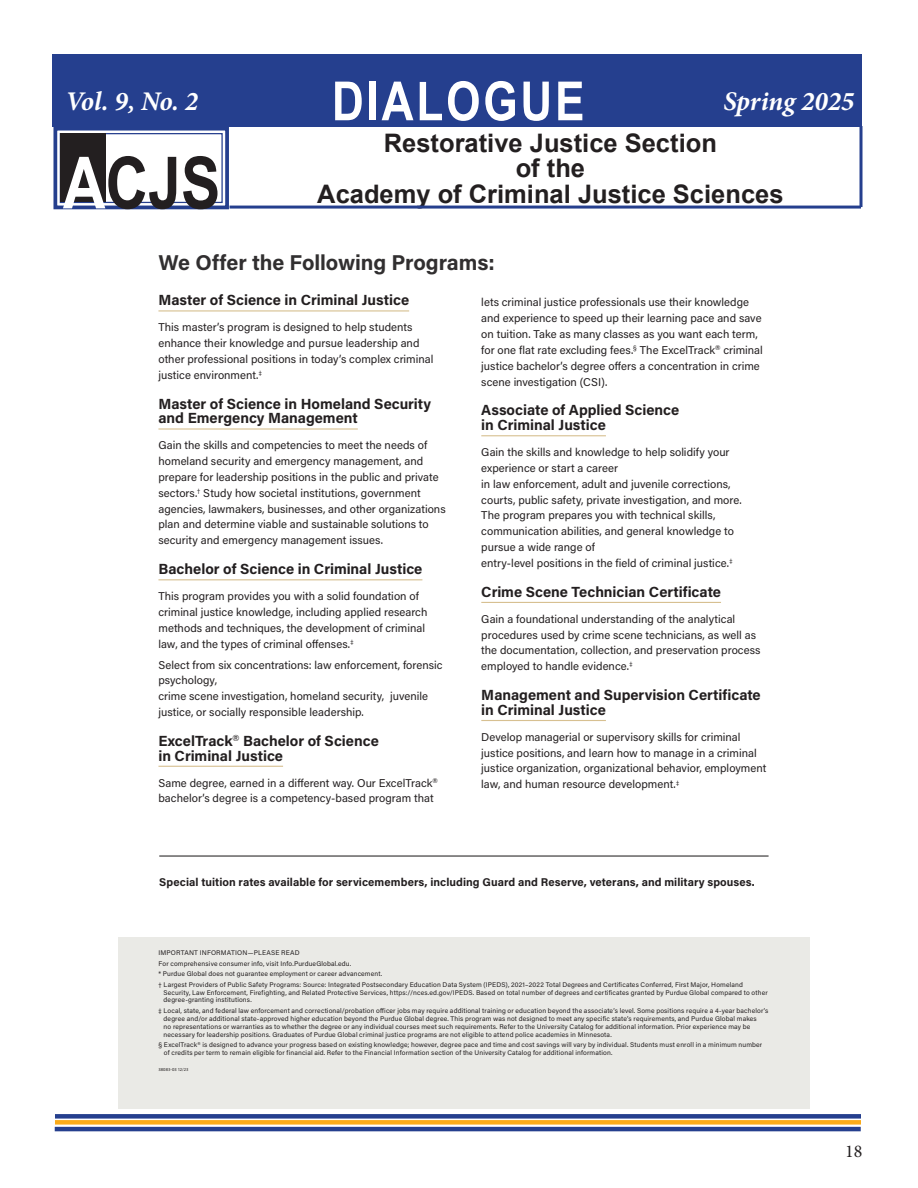
<style>
.page{position:relative;width:918px;height:1188px;background:#fff}
.page>*{position:absolute;margin:0;border:0;box-sizing:border-box;transform-origin:0 0}
.t1{font:700 72px "Arial Narrow";color:#231f20}
.t2{font:700 54px "Arial Narrow";letter-spacing:.05em;color:#fff}
.t3{font:italic 700 27px "Minion Pro";letter-spacing:-.005em;color:#fff}
.t4{font:700 25.5px/25.5px "Arial";color:#231f20;text-align:center}
.t5{font:700 21.45px "Acumin Pro";letter-spacing:-.005em;color:#312f30}
.t6{font:18px "Minion Pro";color:#231f20}
.t7{font:700 14.7px/14.7px "Acumin Pro";color:#231f20}
.t8{font:11.25px/15.8px "Acumin Pro";color:#231f20}
.t9{font:700 11.25px "Acumin Pro";letter-spacing:.005em;color:#231f20}
.t10{font:6.75px/7.9px "Acumin Pro";letter-spacing:.02em;color:#231f20}
.t11{font:4.5px "Myriad Pro";letter-spacing:.01em;color:#231f20}
.s1{color:#fff}
</style>
<div class="page">
<div style="left:52px;top:54px;width:810px;height:73px;background:#253f8e"></div>
<svg style="left:53px;top:127px;width:178px;height:83px"></svg>
<div style="left:60px;top:133px;width:163px;height:70px;border:1px solid #253f8e"></div>
<div style="left:60px;top:133px;width:46px;height:69px;background:#231f20"></div>
<hr style="left:230px;top:206px;width:631px;height:3px;background:#253f8e">
<hr style="left:860px;top:126px;width:2px;height:81px;background:#253f8e">
<hr style="left:55px;top:1127px;width:806px;height:4px;background:#253f8e">
<div style="left:55px;top:1120px;width:806px;height:5px;background:#faab1a"></div>
<div style="left:55px;top:1114px;width:806px;height:5px;background:#253f8e"></div>
<div style="left:118px;top:937px;width:691px;height:172px;background:#eaeae6"></div>
<hr style="left:158px;top:310px;width:251px;height:2px;background:#d7c091">
<hr style="left:158px;top:428px;width:200px;height:2px;background:#d7c091">
<hr style="left:158px;top:579px;width:264px;height:1px;background:#d7c091">
<hr style="left:158px;top:766px;width:125px;height:1px;background:#d7c091">
<hr style="left:481px;top:435px;width:125px;height:1px;background:#d7c091">
<hr style="left:481px;top:602px;width:240px;height:1px;background:#d7c091">
<hr style="left:481px;top:720px;width:125px;height:1px;background:#d7c091">
<hr style="left:159px;top:855px;width:610px;height:2px;background:#312f30">
<h3 class="t3" style="left:65px;top:82px;width:134px">Vol. 9, No. 2</h3>
<h2 class="t2" style="left:332px;top:70px;width:254px">DIALOGUE</h2>
<h3 class="t4" style="left:384px;top:131px;width:335px">Restorative Justice Section of the</h3>
<h3 class="t3" style="left:723px;top:82px;width:133px">Spring 2025</h3>
<h1 class="t1" style="left:63px;top:141px;width:159px"><span class="s1">A</span>CJS</h1>
<h3 class="t4" style="left:317px;top:182px;width:468px">Academy of Criminal Justice Sciences</h3>
<h3 class="t5" style="left:158px;top:248px;width:338px">We Offer the Following Programs:</h3>
<h3 class="t7" style="left:158px;top:292px;width:252px">Master of Science in Criminal Justice</h3>
<p class="t8" style="left:158px;top:319px;width:276px">This master’s program is designed to help students enhance their knowledge and pursue leadership and other professional positions in today’s complex criminal justice environment.<sup>‡</sup></p>
<h3 class="t7" style="left:158px;top:396px;width:274px">Master of Science in Homeland Security and Emergency Management</h3>
<p class="t8" style="left:158px;top:437px;width:289px">Gain the skills and competencies to meet the needs of homeland security and emergency management, and prepare for leadership positions in the public and private sectors.<sup>†</sup> Study how societal institutions, government agencies, lawmakers, businesses, and other organizations plan and determine viable and sustainable solutions to security and emergency management issues.</p>
<h3 class="t7" style="left:158px;top:561px;width:265px">Bachelor of Science in Criminal Justice</h3>
<p class="t8" style="left:158px;top:588px;width:271px">This program provides you with a solid foundation of criminal justice knowledge, including applied research methods and techniques, the development of criminal law, and the types of criminal offenses.<sup>‡</sup></p>
<p class="t8" style="left:158px;top:656px;width:286px">Select from six concentrations: law enforcement, forensic psychology,<br>crime scene investigation, homeland security, juvenile justice, or socially responsible leadership.</p>
<h3 class="t7" style="left:158px;top:733px;width:222px">ExcelTrack<sup>®</sup> Bachelor of Science in Criminal Justice</h3>
<p class="t8" style="left:158px;top:774px;width:281px">Same degree, earned in a different way. Our ExcelTrack<sup>® </sup>bachelor’s degree is a competency-based program that</p>
<p class="t8" style="left:481px;top:294px;width:283px">lets criminal justice professionals use their knowledge and experience to speed up their learning pace and save on tuition. Take as many classes as you want each term, for one flat rate excluding fees.<sup>§</sup> The ExcelTrack<sup>®</sup> criminal justice bachelor’s degree offers a concentration in crime scene investigation (CSI).</p>
<h3 class="t7" style="left:481px;top:402px;width:200px">Associate of Applied Science in Criminal Justice</h3>
<p class="t8" style="left:481px;top:444px;width:262px">Gain the skills and knowledge to help solidify your experience or start a career<br>in law enforcement, adult and juvenile corrections, courts, public safety, private investigation, and more.<br>The program prepares you with technical skills, communication abilities, and general knowledge to pursue a wide range of<br>entry-level positions in the field of criminal justice.<sup>‡</sup></p>
<h3 class="t7" style="left:481px;top:584px;width:241px">Crime Scene Technician Certificate</h3>
<p class="t8" style="left:481px;top:611px;width:281px">Gain a foundational understanding of the analytical procedures used by crime scene technicians, as well as the documentation, collection, and preservation process employed to handle evidence.<sup>‡</sup></p>
<h3 class="t7" style="left:481px;top:687px;width:281px">Management and Supervision Certificate in Criminal Justice</h3>
<p class="t8" style="left:481px;top:729px;width:287px">Develop managerial or supervisory skills for criminal justice positions, and learn how to manage in a criminal justice organization, organizational behavior, employment law, and human resource development.<sup>‡</sup></p>
<p class="t9" style="left:159px;top:874px;width:597px">Special tuition rates available for servicemembers, including Guard and Reserve, veterans, and military spouses.</p>
<p class="t10" style="left:158px;top:947px;width:586px;line-height:10.5px">IMPORTANT INFORMATION—PLEASE READ<br>For comprehensive consumer info, visit Info.PurdueGlobal.edu.<br>* Purdue Global does not guarantee employment or career advancement.<br>† Largest Providers of Public Safety Programs: Source: Integrated Postsecondary Education Data System (IPEDS), 2021–2022 Total Degrees and Certificates Conferred, First Major, Homeland</p>
<p class="t10" style="left:164px;top:988px;width:606px">Security, Law Enforcement, Firefighting, and Related Protective Services, https://nces.ed.gov/IPEDS. Based on total number of degrees and certificates granted by Purdue Global compared to other degree-granting institutions.</p>
<p class="t10" style="left:164px;top:1006px;width:606px;text-indent:-5px">‡ Local, state, and federal law enforcement and correctional/probation officer jobs may require additional training or education beyond the associate’s level. Some positions require a 4-year bachelor’s degree and/or additional state-approved higher education beyond the Purdue Global degree. This program was not designed to meet any specific state’s requirements, and Purdue Global makes<br>no representations or warranties as to whether the degree or any individual courses meet such requirements. Refer to the University Catalog for additional information. Prior experience may be necessary for leadership positions. Graduates of Purdue Global criminal justice programs are not eligible to attend police academies in Minnesota.</p>
<p class="t10" style="left:164px;top:1041px;width:600px;text-indent:-6px">§ ExcelTrack<sup>®</sup> is designed to advance your progress based on existing knowledge; however, degree pace and time and cost savings will vary by individual. Students must enroll in a minimum number of credits per term to remain eligible for financial aid. Refer to the Financial Information section of the University Catalog for additional information.</p>
<p class="t11" style="left:158px;top:1067px;width:32px">38083-03 12/23</p>
<h3 class="t6" style="left:845px;top:1140px;width:19px">18</h3>
</div>
